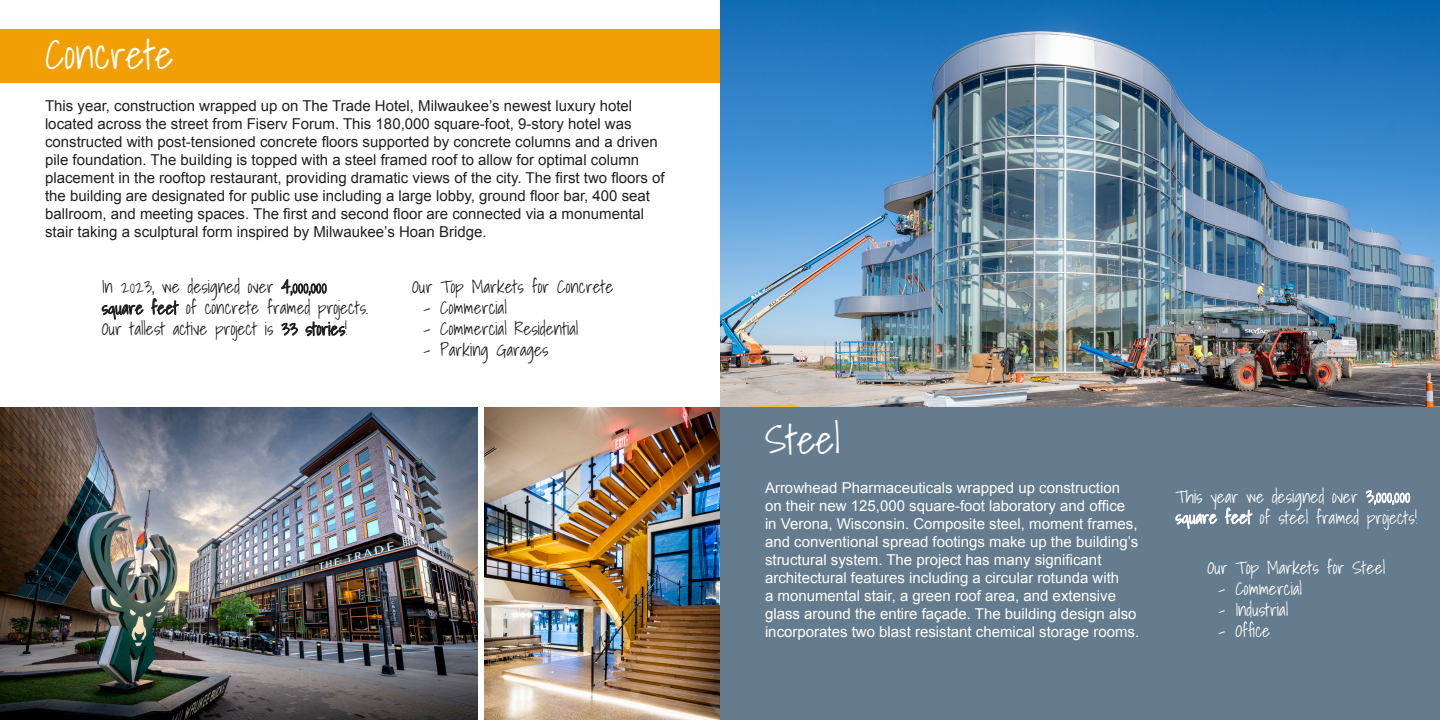
<style>
.page{position:relative;width:1440px;height:720px;background:#fff}
.page>*{position:absolute;margin:0;border:0;box-sizing:border-box;transform-origin:0 0}
.t1{font:300 40px "Shadows Into";color:#fff}
.t2{font:300 17.5px/21px "Shadows Into";color:#231f20}
.t3{font:300 17.5px/21px "Shadows Into";color:#fff}
.t4{font:15px/18px "Arial";color:#231f20}
.t5{font:15px/18px "Arial";color:#fff}
</style>
<div class="page">
<div style="left:0;top:29px;width:731px;height:54px;background:#f29f05"></div>
<img style="left:0;top:407px;width:720px;height:313px">
<div style="left:478px;top:401px;width:5px;height:319px;background:#fff"></div>
<img style="left:720px;top:0;width:720px;height:407px">
<div style="left:720px;top:407px;width:720px;height:313px;background:#647c8e"></div>
<p class="t1" style="left:45px;top:22px;width:130px">Concrete</p>
<p class="t4" style="left:45px;top:97px;width:621px">This year, construction wrapped up on The Trade Hotel, Milwaukee’s newest luxury hotel located across the street from Fiserv Forum. This 180,000 square-foot, 9-story hotel was constructed with post-tensioned concrete floors supported by concrete columns and a driven pile foundation. The building is topped with a steel framed roof to allow for optimal column placement in the rooftop restaurant, providing dramatic views of the city. The first two floors of the building are designated for public use including a large lobby, ground floor bar, 400 seat ballroom, and meeting spaces. The first and second floor are connected via a monumental stair taking a sculptural form inspired by Milwaukee’s Hoan Bridge.</p>
<p class="t2" style="left:102px;top:276px;width:268px">In 2023, we designed over 4,000,000 square feet of concrete framed projects.<br>Our tallest active project is 33 stories!</p>
<p class="t2" style="left:412px;top:276px;width:203px">Our Top Markets for Concrete</p>
<p class="t2" style="left:423px;top:297px;width:85px">- Commercial</p>
<p class="t2" style="left:423px;top:318px;width:156px">- Commercial Residential</p>
<p class="t2" style="left:423px;top:339px;width:127px">- Parking Garages</p>
<p class="t1" style="left:765px;top:407px;width:76px">Steel</p>
<p class="t5" style="left:765px;top:479px;width:376px">Arrowhead Pharmaceuticals wrapped up construction on their new 125,000 square-foot laboratory and office in Verona, Wisconsin. Composite steel, moment frames, and conventional spread footings make up the building’s structural system. The project has many significant architectural features including a circular rotunda with<br>a monumental stair, a green roof area, and extensive glass around the entire façade. The building design also incorporates two blast resistant chemical storage rooms.</p>
<p class="t3" style="left:1175px;top:485px;width:244px">This year we designed over 3,000,000 square feet of steel framed projects!</p>
<p class="t3" style="left:1207px;top:557px;width:179px">Our Top Markets for Steel</p>
<p class="t3" style="left:1219px;top:578px;width:85px">- Commercial</p>
<p class="t3" style="left:1219px;top:599px;width:71px">- Industrial</p>
<p class="t3" style="left:1219px;top:620px;width:53px">- Office</p>
</div>
